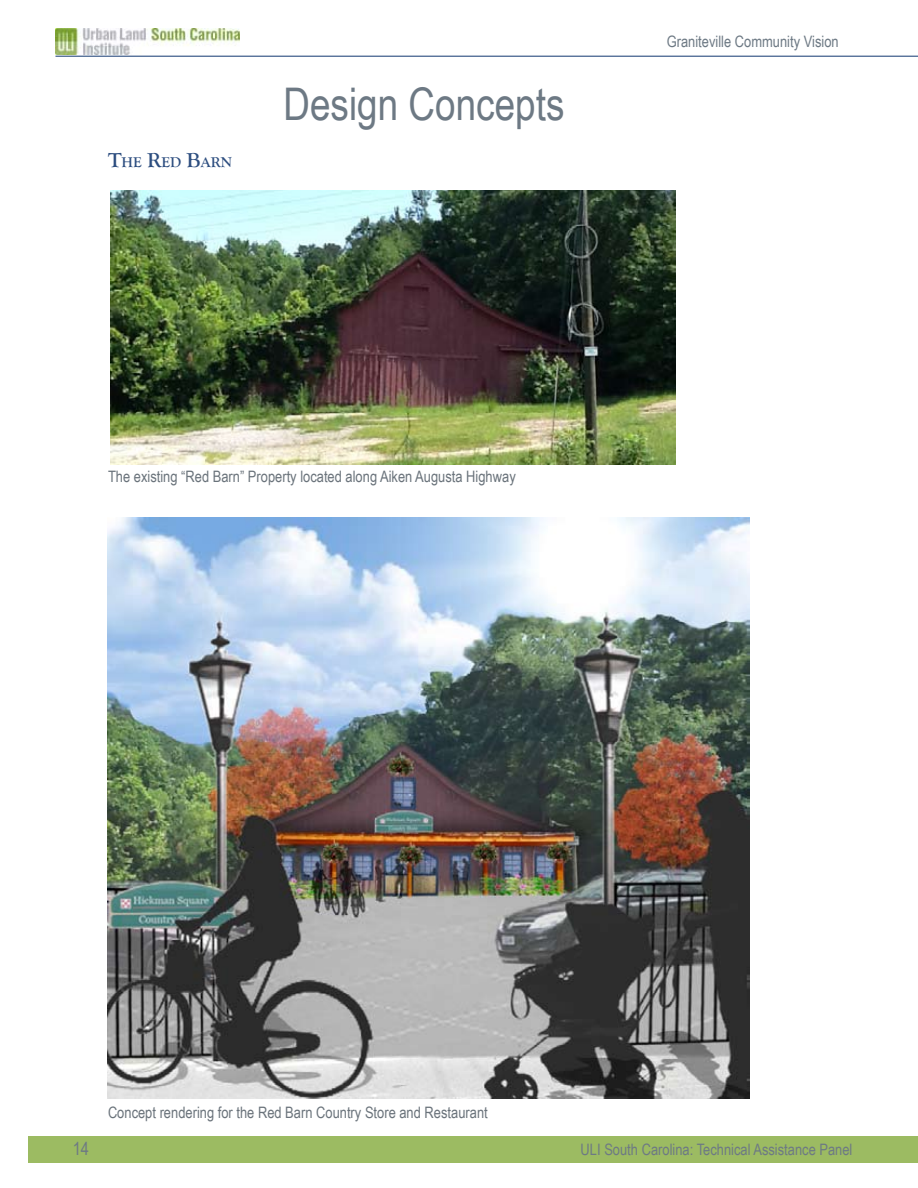
<style>
.page{position:relative;width:918px;height:1188px;background:#fff}
.page>*{position:absolute;margin:0;border:0;box-sizing:border-box;transform-origin:0 0}
.t1{font:45px "Arial Narrow";color:#6d7984}
.t2{font:18px "Arial Narrow";color:#6d7984}
.t3{font:15.75px "Arial Narrow";color:#6a737b}
.t4{font:15.75px "Arial Narrow";color:#6d7984}
.t5{font:700 14.7px "Goudy Old Style T";color:#2c4d7f}
.s1{font-size:21px}
</style>
<div class="page">
<div style="left:28px;top:1137px;width:890px;height:26px;background:#9cbb62"></div>
<img style="left:56px;top:29px;width:184px;height:25px">
<hr style="left:55px;top:56px;width:863px;height:1px;background:#2c4d7f">
<img style="left:110px;top:190px;width:566px;height:274px">
<img style="left:108px;top:518px;width:642px;height:581px">
<p class="t5" style="left:108px;top:154px;width:126px"><span class="s1">T</span>HE <span class="s1">R</span>ED <span class="s1">B</span>ARN</p>
<h1 class="t1" style="left:284px;top:71px;width:282px">Design Concepts</h1>
<p class="t4" style="left:667px;top:30px;width:174px">Graniteville Community Vision</p>
<p class="t3" style="left:108px;top:465px;width:409px">The existing “Red Barn” Property located along Aiken Augusta Highway</p>
<p class="t3" style="left:108px;top:1101px;width:381px">Concept rendering for the Red Barn Country Store and Restaurant</p>
<p class="t2" style="left:73px;top:1136px;width:18px">14</p>
<p class="t4" style="left:581px;top:1138px;width:273px">ULI South Carolina: Technical Assistance Panel</p>
</div>
